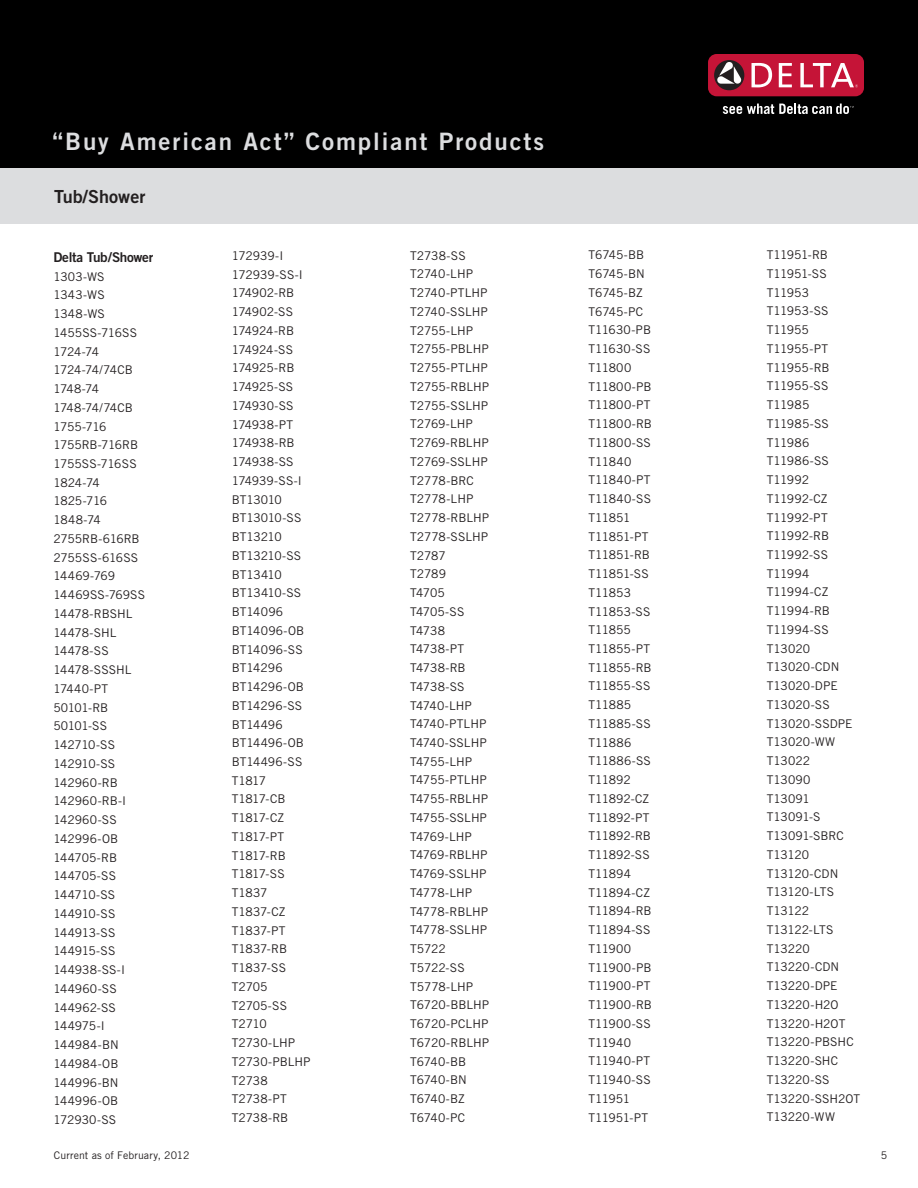
<style>
.page{position:relative;width:918px;height:1188px;background:#fff}
.page>*{position:absolute;margin:0;border:0;box-sizing:border-box;transform-origin:0 0}
.t1{font:24px "Trade Gothic Bold Two";letter-spacing:.08em;color:#dcdddf}
.t2{font:18px "Trade Gothic Bold Two";letter-spacing:.005em;color:#231f20}
.t3{font:13.5px "Trade Gothic Bold Two";letter-spacing:-.025em;color:#231f20}
.t4{font:12px/18.8px "Trade Gothic";letter-spacing:-.005em;color:#231f20}
.t5{font:10.5px "Trade Gothic";letter-spacing:.01em;color:#231f20}
</style>
<div class="page">
<div style="left:0;top:167px;width:918px;height:57px;background:#dcdddf"></div>
<div style="left:0;top:0;width:918px;height:167px;background:#000"></div>
<div style="left:708px;top:54px;width:156px;height:42px;background:#c51437;border-radius:9px"></div>
<div style="left:714px;top:60px;width:30px;height:30px;background:#231f20;border-radius:50%"></div>
<svg style="left:752px;top:63px;width:20px;height:24px"></svg>
<svg style="left:779px;top:63px;width:13px;height:24px"></svg>
<svg style="left:800px;top:63px;width:58px;height:24px"></svg>
<svg style="left:717px;top:62px;width:25px;height:22px"></svg>
<svg style="left:723px;top:104px;width:131px;height:10px"></svg>
<h1 class="t1" style="left:52px;top:127px;width:493px">“Buy American Act” Compliant Products</h1>
<h2 class="t2" style="left:54px;top:185px;width:93px">Tub/Shower</h2>
<p class="t3" style="left:53px;top:249px;width:101px">Delta Tub/Shower</p>
<p class="t4" style="left:53px;top:267px;width:93px">1303-WS<br>1343-WS<br>1348-WS<br>1455SS-716SS<br>1724-74<br>1724-74/74CB<br>1748-74<br>1748-74/74CB<br>1755-716<br>1755RB-716RB<br>1755SS-716SS<br>1824-74<br>1825-716<br>1848-74<br>2755RB-616RB<br>2755SS-616SS<br>14469-769<br>14469SS-769SS<br>14478-RBSHL<br>14478-SHL<br>14478-SS<br>14478-SSSHL<br>17440-PT<br>50101-RB<br>50101-SS<br>142710-SS<br>142910-SS<br>142960-RB<br>142960-RB-I<br>142960-SS<br>142996-OB<br>144705-RB<br>144705-SS<br>144710-SS<br>144910-SS<br>144913-SS<br>144915-SS<br>144938-SS-I<br>144960-SS<br>144962-SS<br>144975-I<br>144984-BN<br>144984-OB<br>144996-BN<br>144996-OB<br>172930-SS</p>
<p class="t4" style="left:232px;top:246px;width:80px">172939-I<br>172939-SS-I<br>174902-RB<br>174902-SS<br>174924-RB<br>174924-SS<br>174925-RB<br>174925-SS<br>174930-SS<br>174938-PT<br>174938-RB<br>174938-SS<br>174939-SS-I<br>BT13010<br>BT13010-SS<br>BT13210<br>BT13210-SS<br>BT13410<br>BT13410-SS<br>BT14096<br>BT14096-OB<br>BT14096-SS<br>BT14296<br>BT14296-OB<br>BT14296-SS<br>BT14496<br>BT14496-OB<br>BT14496-SS<br>T1817<br>T1817-CB<br>T1817-CZ<br>T1817-PT<br>T1817-RB<br>T1817-SS<br>T1837<br>T1837-CZ<br>T1837-PT<br>T1837-RB<br>T1837-SS<br>T2705<br>T2705-SS<br>T2710<br>T2730-LHP<br>T2730-PBLHP<br>T2738<br>T2738-PT<br>T2738-RB</p>
<p class="t4" style="left:410px;top:246px;width:81px">T2738-SS<br>T2740-LHP<br>T2740-PTLHP<br>T2740-SSLHP<br>T2755-LHP<br>T2755-PBLHP<br>T2755-PTLHP<br>T2755-RBLHP<br>T2755-SSLHP<br>T2769-LHP<br>T2769-RBLHP<br>T2769-SSLHP<br>T2778-BRC<br>T2778-LHP<br>T2778-RBLHP<br>T2778-SSLHP<br>T2787<br>T2789<br>T4705<br>T4705-SS<br>T4738<br>T4738-PT<br>T4738-RB<br>T4738-SS<br>T4740-LHP<br>T4740-PTLHP<br>T4740-SSLHP<br>T4755-LHP<br>T4755-PTLHP<br>T4755-RBLHP<br>T4755-SSLHP<br>T4769-LHP<br>T4769-RBLHP<br>T4769-SSLHP<br>T4778-LHP<br>T4778-RBLHP<br>T4778-SSLHP<br>T5722<br>T5722-SS<br>T5778-LHP<br>T6720-BBLHP<br>T6720-PCLHP<br>T6720-RBLHP<br>T6740-BB<br>T6740-BN<br>T6740-BZ<br>T6740-PC</p>
<p class="t4" style="left:589px;top:246px;width:65px">T6745-BB<br>T6745-BN<br>T6745-BZ<br>T6745-PC<br>T11630-PB<br>T11630-SS<br>T11800<br>T11800-PB<br>T11800-PT<br>T11800-RB<br>T11800-SS<br>T11840<br>T11840-PT<br>T11840-SS<br>T11851<br>T11851-PT<br>T11851-RB<br>T11851-SS<br>T11853<br>T11853-SS<br>T11855<br>T11855-PT<br>T11855-RB<br>T11855-SS<br>T11885<br>T11885-SS<br>T11886<br>T11886-SS<br>T11892<br>T11892-CZ<br>T11892-PT<br>T11892-RB<br>T11892-SS<br>T11894<br>T11894-CZ<br>T11894-RB<br>T11894-SS<br>T11900<br>T11900-PB<br>T11900-PT<br>T11900-RB<br>T11900-SS<br>T11940<br>T11940-PT<br>T11940-SS<br>T11951<br>T11951-PT</p>
<p class="t4" style="left:767px;top:245px;width:95px">T11951-RB<br>T11951-SS<br>T11953<br>T11953-SS<br>T11955<br>T11955-PT<br>T11955-RB<br>T11955-SS<br>T11985<br>T11985-SS<br>T11986<br>T11986-SS<br>T11992<br>T11992-CZ<br>T11992-PT<br>T11992-RB<br>T11992-SS<br>T11994<br>T11994-CZ<br>T11994-RB<br>T11994-SS<br>T13020<br>T13020-CDN<br>T13020-DPE<br>T13020-SS<br>T13020-SSDPE<br>T13020-WW<br>T13022<br>T13090<br>T13091<br>T13091-S<br>T13091-SBRC<br>T13120<br>T13120-CDN<br>T13120-LTS<br>T13122<br>T13122-LTS<br>T13220<br>T13220-CDN<br>T13220-DPE<br>T13220-H2O<br>T13220-H2OT<br>T13220-PBSHC<br>T13220-SHC<br>T13220-SS<br>T13220-SSH2OT<br>T13220-WW</p>
<p class="t5" style="left:54px;top:1149px;width:137px">Current as of February, 2012</p>
<p class="t5" style="left:881px;top:1149px;width:8px">5</p>
</div>
